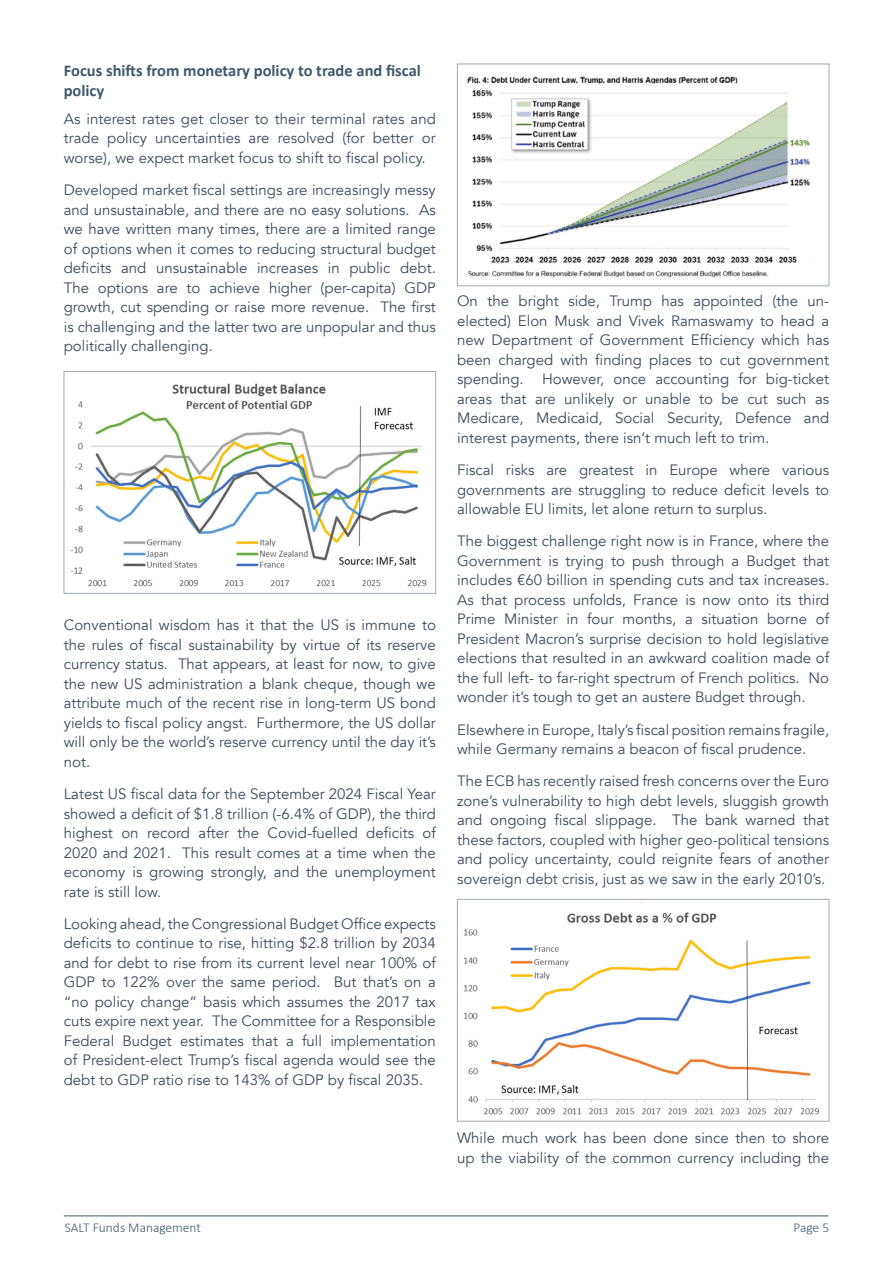
<style>
.page{position:relative;width:893px;height:1263px;background:#fff}
.page>*{position:absolute;margin:0;border:0;box-sizing:border-box;transform-origin:0 0}
.Subhead01{font:700 16.5px/19.8px "Calibri";color:#3f596b}
.Body_Copy{font:15px/19.5px "Avenir";color:#3f4c5c;text-align:justify}
.t1{font:300 13.5px "Calibri";color:#3f596b}
</style>
<div class="page">
<hr style="left:64px;top:1215px;width:764px;height:1px;background:#3f596b">
<img style="left:70px;top:383px;width:357px;height:204px">
<div style="left:64px;top:371px;width:372px;height:222px;border:1px solid #a3a9b1"></div>
<img style="left:465px;top:75px;width:345px;height:203px">
<div style="left:457px;top:64px;width:372px;height:222px;border:1px solid #a3a9b1"></div>
<img style="left:464px;top:902px;width:355px;height:213px">
<div style="left:457px;top:899px;width:372px;height:222px;border:1px solid #a3a9b1"></div>
<p class="Subhead01" style="left:64px;top:60px;width:359px">Focus shifts from monetary policy to trade and fiscal policy</p>
<p class="Body_Copy" style="left:64px;top:109px;width:374px">As interest rates get closer to their terminal rates and trade policy uncertainties are resolved (for better or worse), we expect market focus to shift to fiscal policy.</p>
<p class="Body_Copy" style="left:64px;top:181px;width:374px">Developed market fiscal settings are increasingly messy and unsustainable, and there are no easy solutions. As we have written many times, there are a limited range of options when it comes to reducing structural budget deficits and unsustainable increases in public debt.<br>The options are to achieve higher (per-capita) GDP growth, cut spending or raise more revenue. The first is challenging and the latter two are unpopular and thus politically challenging.</p>
<p class="Body_Copy" style="left:64px;top:616px;width:374px">Conventional wisdom has it that the US is immune to the rules of fiscal sustainability by virtue of its reserve currency status. That appears, at least for now, to give the new US administration a blank cheque, though we attribute much of the recent rise in long-term US bond yields to fiscal policy angst. Furthermore, the US dollar will only be the world’s reserve currency until the day it’s not.</p>
<p class="Body_Copy" style="left:64px;top:784px;width:374px">Latest US fiscal data for the September 2024 Fiscal Year showed a deficit of $1.8 trillion (-6.4% of GDP), the third highest on record after the Covid-fuelled deficits of 2020 and 2021. This result comes at a time when the economy is growing strongly, and the unemployment rate is still low.</p>
<p class="Body_Copy" style="left:64px;top:914px;width:374px">Looking ahead, the Congressional Budget Office expects deficits to continue to rise, hitting $2.8 trillion by 2034 and for debt to rise from its current level near 100% of GDP to 122% over the same period. But that’s on a “no policy change” basis which assumes the 2017 tax cuts expire next year. The Committee for a Responsible Federal Budget estimates that a full implementation of President-elect Trump’s fiscal agenda would see the debt to GDP ratio rise to 143% of GDP by fiscal 2035.</p>
<p class="Body_Copy" style="left:457px;top:292px;width:374px">On the bright side, Trump has appointed (the un&shy;elected) Elon Musk and Vivek Ramaswamy to head a new Department of Government Efficiency which has been charged with finding places to cut government spending. However, once accounting for big-ticket areas that are unlikely or unable to be cut such as Medicare, Medicaid, Social Security, Defence and interest payments, there isn’t much left to trim.</p>
<p class="Body_Copy" style="left:457px;top:460px;width:374px">Fiscal risks are greatest in Europe where various governments are struggling to reduce deficit levels to allowable EU limits, let alone return to surplus.</p>
<p class="Body_Copy" style="left:457px;top:532px;width:374px">The biggest challenge right now is in France, where the Government is trying to push through a Budget that includes €60 billion in spending cuts and tax increases.<br>As that process unfolds, France is now onto its third Prime Minister in four months, a situation borne of President Macron’s surprise decision to hold legislative elections that resulted in an awkward coalition made of the full left- to far-right spectrum of French politics. No wonder it’s tough to get an austere Budget through.</p>
<p class="Body_Copy" style="left:457px;top:720px;width:374px">Elsewhere in Europe, Italy’s fiscal position remains fragile, while Germany remains a beacon of fiscal prudence.</p>
<p class="Body_Copy" style="left:457px;top:772px;width:374px">The ECB has recently raised fresh concerns over the Euro zone’s vulnerability to high debt levels, sluggish growth and ongoing fiscal slippage. The bank warned that these factors, coupled with higher geo-political tensions and policy uncertainty, could reignite fears of another sovereign debt crisis, just as we saw in the early 2010’s.</p>
<p class="Body_Copy" style="left:457px;top:1129px;width:374px">While much work has been done since then to shore up the viability of the common currency including the</p>
<p class="t1" style="left:65px;top:1219px;width:138px">SALT Funds Management</p>
<p class="t1" style="left:793px;top:1219px;width:37px">Page 5</p>
</div>
